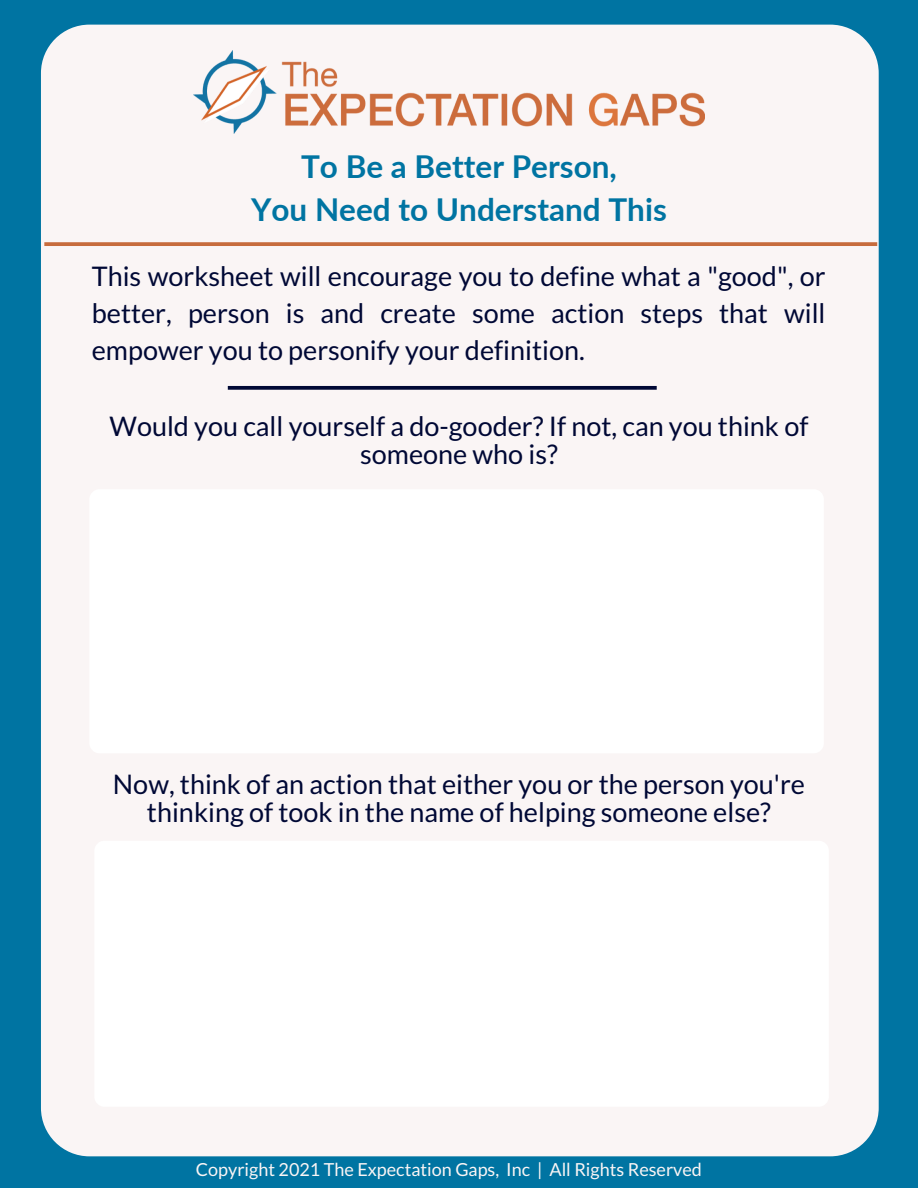
<style>
.page{position:relative;width:918px;height:1188px;background:#0074a2}
.page>*{position:absolute;margin:0;border:0;box-sizing:border-box;transform-origin:0 0}
.t1{font:700 31.5px "Lato";color:#0074a2}
.t2{font:27px/37.2px "Lato";color:#000835;text-align:center}
.t3{font:18px "Lato";color:#faf5f5}
</style>
<div class="page">
<div style="left:41px;top:25px;width:838px;height:1131px;background:#faf5f5;border-radius:48px"></div>
<img style="left:194px;top:51px;width:510px;height:82px">
<svg style="left:44px;top:242px;width:833px;height:4px;background:#c97347"></svg>
<svg style="left:228px;top:386px;width:429px;height:4px;background:#111842"></svg>
<div style="left:89px;top:489px;width:735px;height:264px;background:#fff;border-radius:10px"></div>
<div style="left:94px;top:841px;width:735px;height:266px;background:#fff;border-radius:10px"></div>
<p class="t1" style="left:301px;top:146px;width:317px">To Be a Better Person,</p>
<p class="t1" style="left:251px;top:190px;width:417px">You Need to Understand This</p>
<p class="t2" style="left:92px;top:257px;width:736px;text-align:justify">This worksheet will encourage you to define what a "good", or better, person is and create some action steps that will empower you to personify your definition.</p>
<p class="t2" style="left:110px;top:412px;width:700px;line-height:28.2px">Would you call yourself a do-gooder? If not, can you think of someone who is?</p>
<p class="t2" style="left:113px;top:770px;width:694px;line-height:28.2px">Now, think of an action that either you or the person you're thinking of took in the name of helping someone else?</p>
<p class="t3" style="left:196px;top:1158px;width:508px">Copyright 2021 The Expectation Gaps, Inc | All Rights Reserved</p>
</div>
